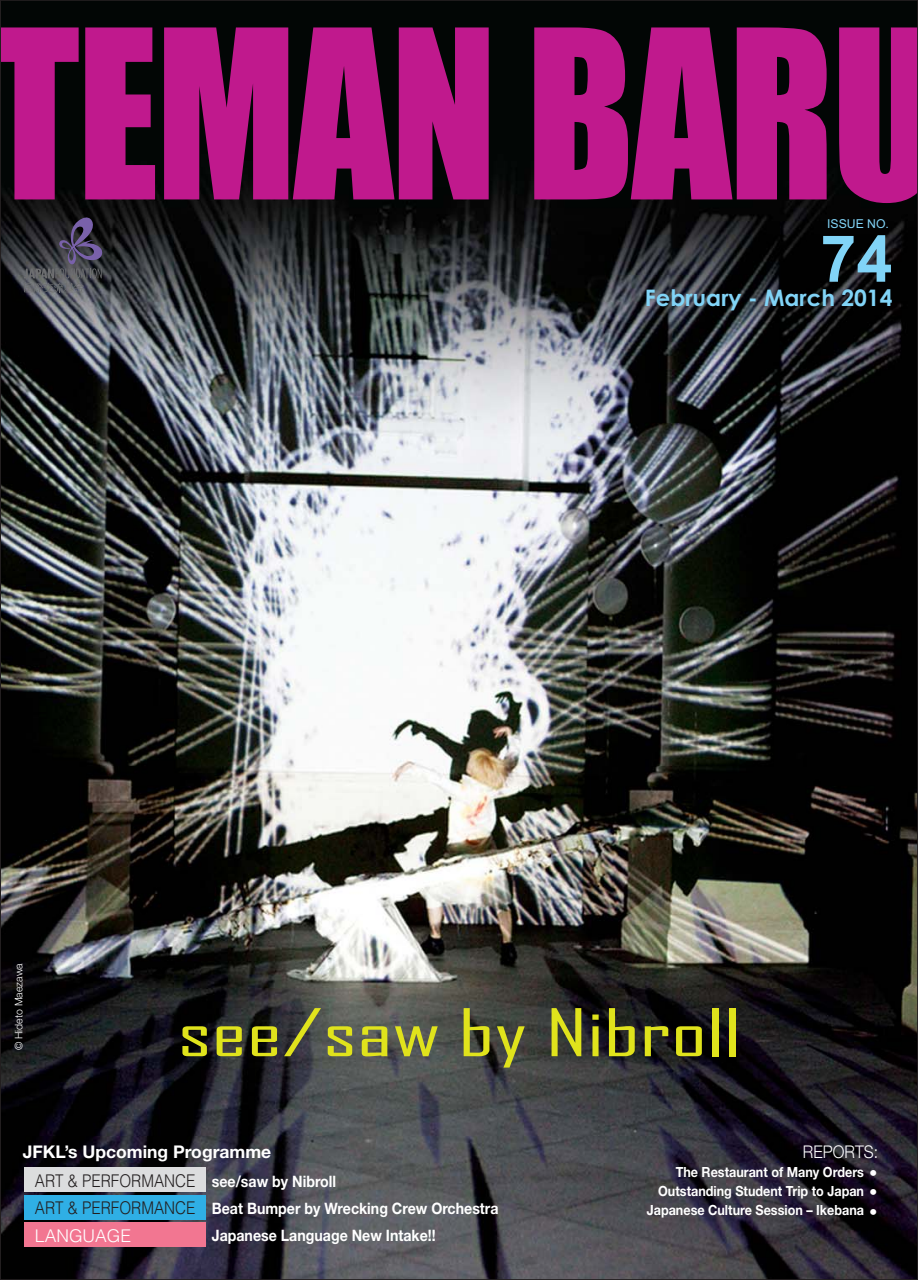
<style>
.page{position:relative;width:918px;height:1280px;background:#fff}
.page>*{position:absolute;margin:0;border:0;box-sizing:border-box;transform-origin:0 0}
.t1{font:700 64.75px "Arial";color:#81d4f7}
.t2{font:63px "Agency FB";color:#e0e31c;scale:1.5 1}
.t3{font:700 35px "Helvetica Neue";color:#fff}
.t4{font:700 22.75px "Century Gothic";color:#81d4f7}
.t5{font:300 17.5px "Helvetica";color:#231f20;scale:.87 1}
.t6{font:700 17.5px "Helvetica Neue";color:#fff}
.t7{font:300 17.5px "Helvetica Neue";color:#fff;scale:.9 1}
.t8{font:300 17.5px "Helvetica";color:#fff}
.t9{font:700 15.75px/27.3px "Helvetica Neue";color:#fff;scale:.9 1}
.t10{font:700 14px/19.2px "Helvetica Neue";color:#fff;text-align:right;scale:.9 1}
.t11{font:12.25px "Arial";color:#81d4f7}
.t12{font:300 10.5px "Helvetica Neue";color:#fff}
</style>
<div class="page">
<img style="left:0;top:0;width:918px;height:1280px">
<p class="t11" style="left:827px;top:217px;width:63px">ISSUE NO.</p>
<p class="t1" style="left:820px;top:221px;width:74px">74</p>
<p class="t4" style="left:645px;top:285px;width:249px">February - March 2014</p>
<p class="t12" style="left:15px;top:1050px;width:89px;rotate:-90deg">© Hideto Maezawa</p>
<p class="t2" style="left:178px;top:998px;width:377px">see/saw by Nibroll</p>
<p class="t6" style="left:23px;top:1145px;width:250px">JFKL’s Upcoming Programme</p>
<p class="t9" style="left:212px;top:1169px;width:320px">see/saw by Nibroll<br>Beat Bumper by Wrecking Crew Orchestra<br>Japanese Language New Intake!!</p>
<p class="t5" style="left:35px;top:1174px;width:186px">ART &amp; PERFORMANCE</p>
<p class="t5" style="left:35px;top:1202px;width:186px">ART &amp; PERFORMANCE</p>
<p class="t8" style="left:35px;top:1229px;width:98px">LANGUAGE</p>
<p class="t7" style="left:803px;top:1145px;width:85px">REPORTS:</p>
<p class="t10" style="left:647px;top:1163px;width:243px">The Restaurant of Many Orders<br>Outstanding Student Trip to Japan<br>Japanese Culture Session – Ikebana</p>
<p class="t3" style="left:868px;top:1158px;width:11px">·</p>
<p class="t3" style="left:868px;top:1177px;width:11px">·</p>
<p class="t3" style="left:868px;top:1196px;width:11px">·</p>
</div>
